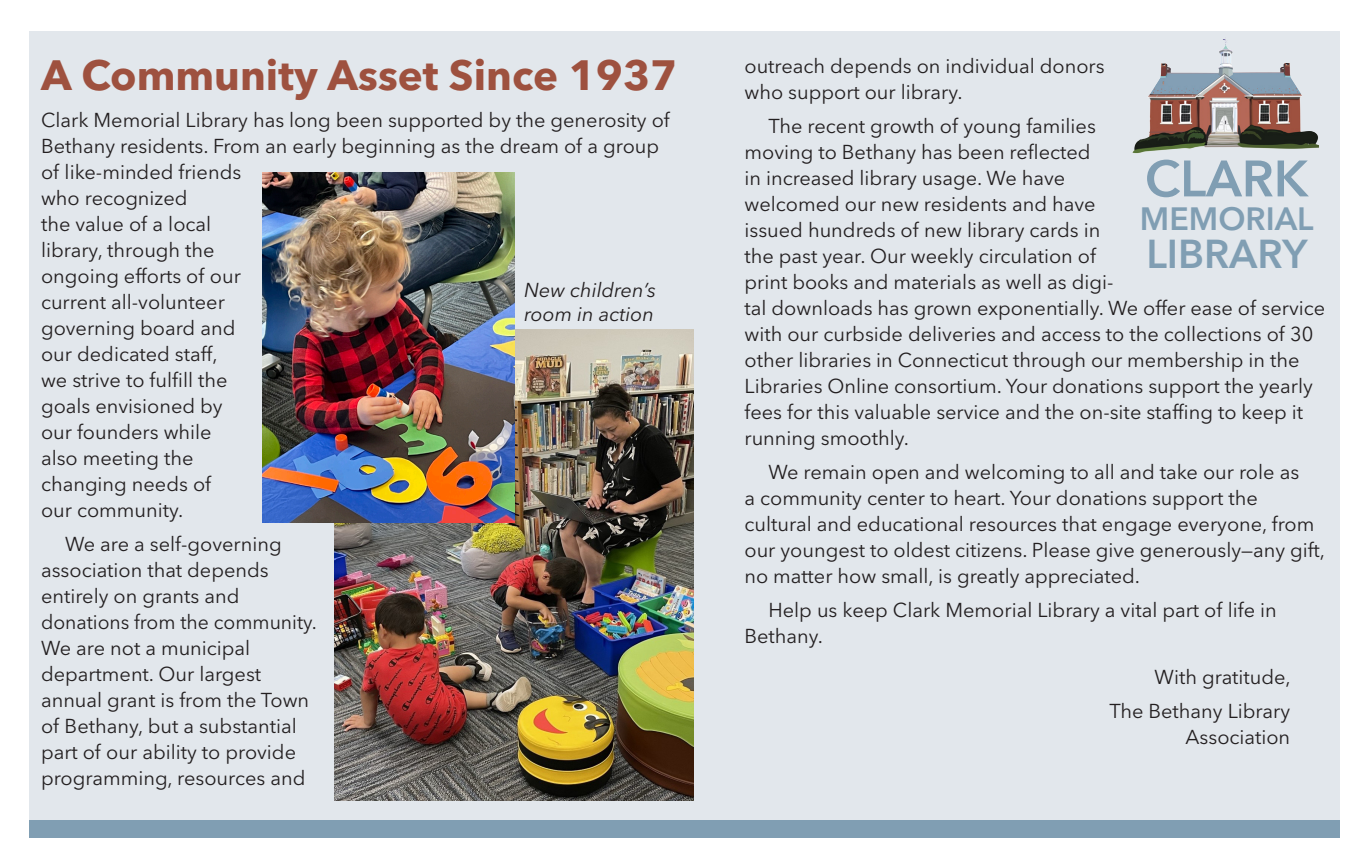
<style>
.page{position:relative;width:1368px;height:864px;background:#fff}
.page>*{position:absolute;margin:0;border:0;box-sizing:border-box;transform-origin:0 0}
.t1{font:600 50.6px "Avenir Next LT Pro";color:#809eb3}
.body_paragraph_first{font:700 42px "Avenir Next LT Pro";color:#9e513f}
.t2{font:600 40px "Avenir Next LT Pro";color:#809eb3}
.t3{font:600 32px "Avenir Next LT Pro";color:#809eb3}
.final_para{font:20px/26px "Avenir Next LT Pro";color:#231f20}
.t4{font:italic 20px/24px "Avenir Next LT Pro";color:#231f20}
</style>
<div class="page">
<div style="left:29px;top:32px;width:1310px;height:806px;background:#e2e7ec"></div>
<img style="left:1130px;top:31px;width:192px;height:123px">
<div style="left:29px;top:821px;width:1310px;height:17px;background:#809eb3"></div>
<img style="left:334px;top:329px;width:360px;height:472px">
<img style="left:262px;top:173px;width:253px;height:350px">
<p class="body_paragraph_first" style="left:41px;top:49px;width:638px">A Community Asset Since 1937</p>
<p class="final_para" style="left:744px;top:53px;width:362px">outreach depends on individual donors who support our library.</p>
<p class="final_para" style="left:744px;top:113px;width:582px;text-indent:24px">The recent growth of young families<br>moving to Bethany has been reflected<br>in increased library usage. We have<br>welcomed our new residents and have<br>issued hundreds of new library cards in<br>the past year. Our weekly circulation of<br>print books and materials as well as digi-<br>tal downloads has grown exponentially. We offer ease of service with our curbside deliveries and access to the collections of 30 other libraries in Connecticut through our membership in the Libraries Online consortium. Your donations support the yearly fees for this valuable service and the on-site staffing to keep it running smoothly.</p>
<p class="final_para" style="left:744px;top:459px;width:582px;text-indent:24px">We remain open and welcoming to all and take our role as<br>a community center to heart. Your donations support the cultural and educational resources that engage everyone, from our youngest to oldest citizens. Please give generously—any gift, no matter how small, is greatly appreciated.</p>
<p class="final_para" style="left:744px;top:597px;width:534px;text-indent:24px">Help us keep Clark Memorial Library a vital part of life in<br>Bethany.</p>
<p class="final_para" style="left:1155px;top:664px;width:138px">With gratitude,</p>
<p class="final_para" style="left:1109px;top:698px;width:182px;text-align:right">The Bethany Library<br>Association</p>
<p class="final_para" style="left:41px;top:107px;width:630px">Clark Memorial Library has long been supported by the generosity of<br>Bethany residents. From an early beginning as the dream of a group of like-minded friends<br>who recognized<br>the value of a local<br>library, through the<br>ongoing efforts of our<br>current all-volunteer<br>governing board and<br>our dedicated staff,<br>we strive to fulfill the<br>goals envisioned by<br>our founders while<br>also meeting the<br>changing needs of<br>our community.</p>
<p class="final_para" style="left:41px;top:531px;width:278px;text-indent:24px">We are a self-governing association that depends entirely on grants and donations from the community.<br>We are not a municipal department. Our largest annual grant is from the Town of Bethany, but a substantial part of our ability to provide programming, resources and</p>
<p class="t1" style="left:1145px;top:148px;width:165px">CLARK</p>
<p class="t3" style="left:1140px;top:199px;width:175px">MEMORIAL</p>
<p class="t2" style="left:1146px;top:230px;width:162px">LIBRARY</p>
<p class="t4" style="left:524px;top:278px;width:133px">New children’s room in action</p>
</div>
